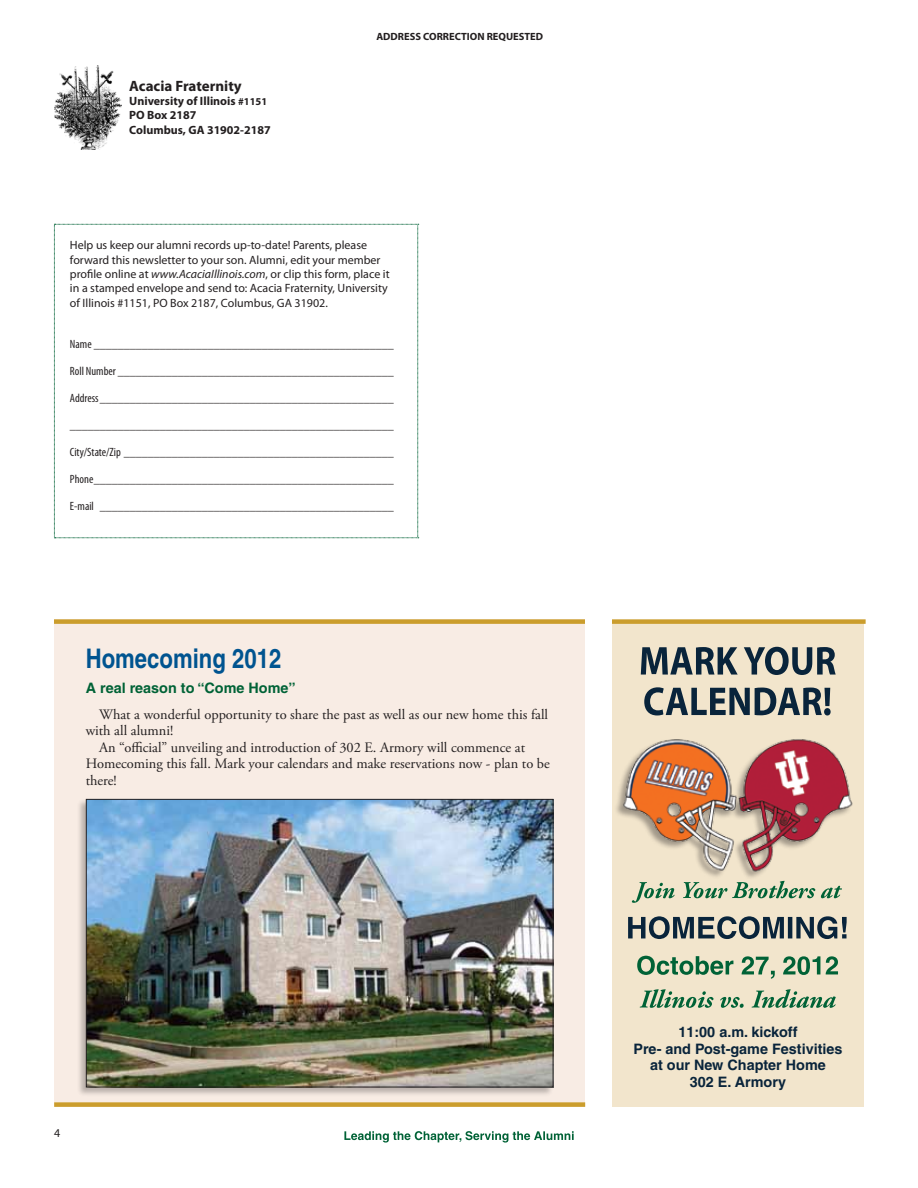
<style>
.page{position:relative;width:918px;height:1188px;background:#fff}
.page>*{position:absolute;margin:0;border:0;box-sizing:border-box;transform-origin:0 0}
.t1{font:700 condensed 27px "Helvetica";color:#005490}
.t2{font:700 15px "Myriad Pro";color:#231f20}
.t3{font:14.4px "Adobe Garamond Pro";color:#231f20}
.t4{font:700 14.4px/16.5px "Helvetica";color:#09243b;text-align:center}
.t5{font:700 14.4px "Helvetica";color:#006236}
.t6{font:condensed 12px "Myriad Pro";color:#231f20}
.t7{font:12px/14.4px "Myriad Pro";color:#231f20}
.t8{font:700 12px/14.4px "Myriad Pro";color:#231f20}
.t9{font:700 10.5px "Myriad Pro";color:#231f20}
.s1{font-size:10.5px}
.s2{font-style:italic}
</style>
<div class="page">
<div style="left:612px;top:621px;width:251px;height:486px;background:#f2e5cc"></div>
<div style="left:54px;top:619px;width:531px;height:488px;background:#f8ece4"></div>
<svg style="left:54px;top:224px;width:365px;height:315px"></svg>
<img style="left:54px;top:66px;width:68px;height:83px">
<svg style="left:344px;top:1131px;width:230px;height:12px"></svg>
<div style="left:54px;top:619px;width:812px;height:5px;background:#cb9d2c"></div>
<div style="left:54px;top:1102px;width:531px;height:5px;background:#cb9d2c"></div>
<div style="left:585px;top:594px;width:27px;height:54px;background:#fff"></div>
<svg style="left:640px;top:989px;width:196px;height:19px"></svg>
<svg style="left:637px;top:956px;width:201px;height:23px"></svg>
<svg style="left:628px;top:916px;width:219px;height:23px"></svg>
<svg style="left:632px;top:881px;width:210px;height:22px"></svg>
<div style="left:614px;top:739px;width:238px;height:141px;background:#231f20;opacity:.39"></div>
<img style="left:621px;top:739px;width:232px;height:134px">
<svg style="left:644px;top:687px;width:187px;height:28px"></svg>
<svg style="left:641px;top:647px;width:195px;height:28px"></svg>
<div style="left:77px;top:799px;width:477px;height:298px;background:#231f20;opacity:.3"></div>
<img style="left:88px;top:801px;width:463px;height:284px">
<div style="left:86px;top:799px;width:467px;height:288px;border:1px solid #231f20"></div>
<p class="t2" style="left:129px;top:76px;width:114px">Acacia Fraternity</p>
<p class="t8" style="left:129px;top:93px;width:143px">University of Illinois <span class="s1">#1151<br></span>PO Box 2187<br>Columbus, GA 31902-2187</p>
<p class="t9" style="left:376px;top:30px;width:168px">ADDRESS CORRECTION REQUESTED</p>
<p class="t7" style="left:70px;top:238px;width:321px">Help us keep our alumni records up-to-date! Parents, please forward this newsletter to your son. Alumni, edit your member profile online at <span class="s2">www.AcaciaIllinois.com</span>, or clip this form, place it in a stamped envelope and send to: Acacia Fraternity, University of Illinois #1151, PO Box 2187, Columbus, GA 31902.</p>
<p class="t6" style="left:70px;top:337px;width:325px">Name __________________________________________________</p>
<p class="t6" style="left:70px;top:364px;width:326px">Roll Number ______________________________________________</p>
<p class="t6" style="left:70px;top:391px;width:326px">Address_________________________________________________</p>
<p class="t6" style="left:70px;top:418px;width:325px">______________________________________________________</p>
<p class="t6" style="left:70px;top:445px;width:326px">City/State/Zip _____________________________________________</p>
<p class="t6" style="left:70px;top:472px;width:325px">Phone__________________________________________________</p>
<p class="t6" style="left:70px;top:499px;width:326px">E-mail _________________________________________________</p>
<h1 class="t1" style="left:86px;top:642px;width:197px">Homecoming 2012</h1>
<p class="t5" style="left:86px;top:680px;width:212px">A real reason to “Come Home”</p>
<p class="t3" style="left:99px;top:706px;width:450px">What a wonderful opportunity to share the past as well as our new home this fall</p>
<p class="t3" style="left:86px;top:722px;width:89px">with all alumni!</p>
<p class="t3" style="left:99px;top:739px;width:427px">An “official” unveiling and introduction of 302 E. Armory will commence at</p>
<p class="t3" style="left:86px;top:755px;width:466px">Homecoming this fall. Mark your calendars and make reservations now - plan to be</p>
<p class="t3" style="left:86px;top:772px;width:33px">there!</p>
<p class="t7" style="left:54px;top:1126px;width:8px">4</p>
<p class="t4" style="left:633px;top:1024px;width:211px">11:00 a.m. kickoff<br>Pre- and Post-game Festivities at our New Chapter Home<br>302 E. Armory</p>
</div>
